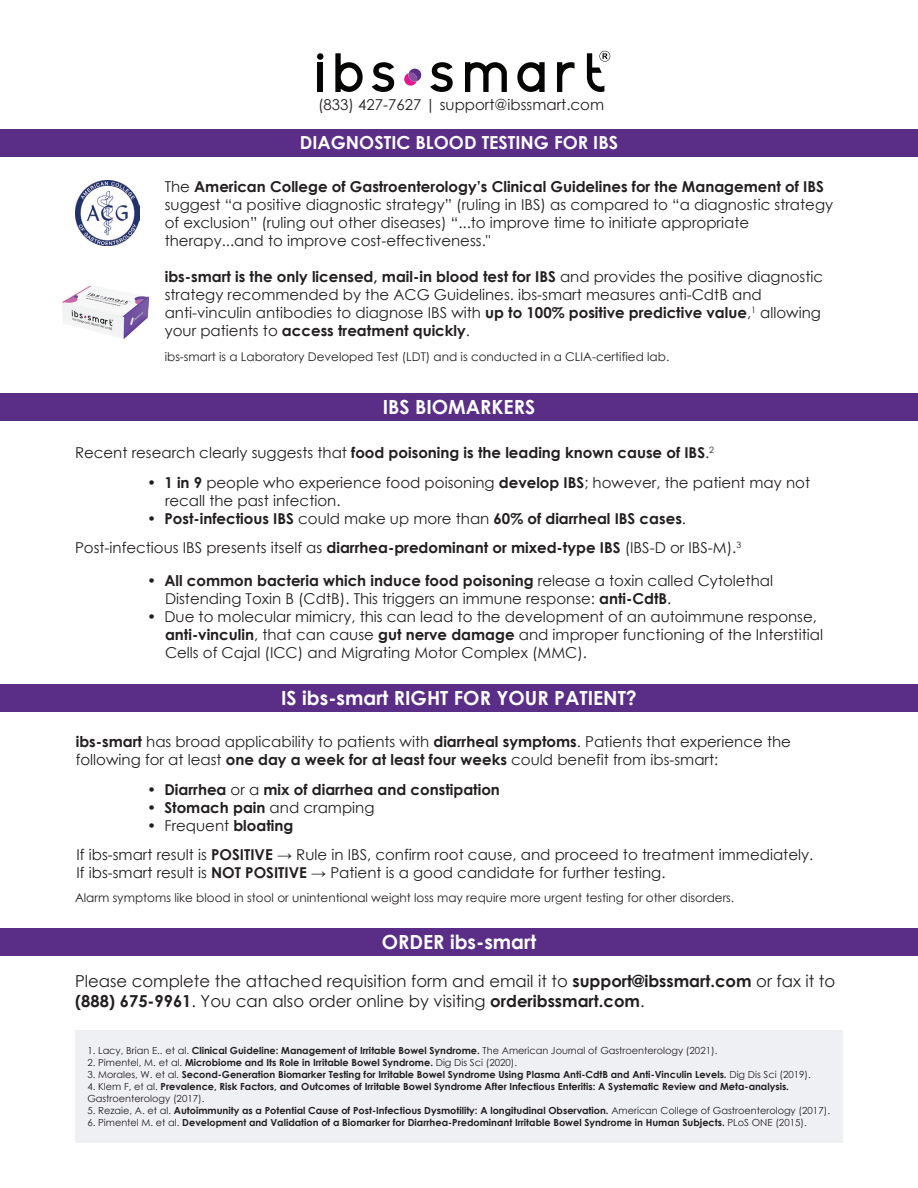
<style>
.page{position:relative;width:918px;height:1188px;background:#fff}
.page>*{position:absolute;margin:0;border:0;box-sizing:border-box;transform-origin:0 0}
.t1{font:700 19.5px "Century Gothic";color:#fff}
.t2{font:700 18px "Century Gothic";color:#fff}
.t3{font:16.5px/19.8px "Century Gothic";color:#231f20}
.t4{font:15px/18px "Century Gothic";color:#231f20}
.t5{font:700 15px "Century Gothic";color:#231f20}
.t6{font:12px "Century Gothic";color:#231f20}
.t7{font:700 9.75px/12px "Century Gothic";color:#231f20}
.t8{font:9.75px "Century Gothic";color:#231f20}
.s1{font-weight:700}
.s2{font-weight:400}
</style>
<div class="page">
<div style="left:75px;top:1031px;width:768px;height:112px;background:#eff0f4"></div>
<div style="left:0;top:928px;width:918px;height:28px;background:#5a2d87"></div>
<div style="left:0;top:684px;width:918px;height:28px;background:#5a2d87"></div>
<div style="left:0;top:393px;width:918px;height:28px;background:#5a2d87"></div>
<div style="left:0;top:129px;width:918px;height:28px;background:#5a2d87"></div>
<img style="left:75px;top:181px;width:65px;height:64px">
<svg style="left:335px;top:53px;width:28px;height:39px"></svg>
<div style="left:318px;top:62px;width:5px;height:30px;background:#040503"></div>
<div style="left:317px;top:53px;width:6px;height:7px;background:#040503;border-radius:50%"></div>
<svg style="left:372px;top:62px;width:22px;height:30px"></svg>
<svg style="left:430px;top:62px;width:23px;height:30px"></svg>
<svg style="left:404px;top:69px;width:17px;height:17px"></svg>
<svg style="left:517px;top:62px;width:28px;height:30px"></svg>
<svg style="left:465px;top:62px;width:42px;height:30px"></svg>
<svg style="left:557px;top:62px;width:18px;height:30px"></svg>
<svg style="left:587px;top:51px;width:23px;height:41px"></svg>
<img style="left:62px;top:286px;width:87px;height:52px">
<p class="t4" style="left:318px;top:95px;width:288px">(833) 427-7627 | support@ibssmart.com</p>
<p class="t2" style="left:300px;top:129px;width:320px">DIAGNOSTIC BLOOD TESTING FOR IBS</p>
<p class="t4" style="left:165px;top:177px;width:670px">The <span class="s1">American College of Gastroenterology’s Clinical Guidelines for the Management of IBS </span>suggest “a positive diagnostic strategy” (ruling in IBS) as compared to “a diagnostic strategy of exclusion” (ruling out other diseases) “...to improve time to initiate appropriate therapy...and to improve cost-effectiveness."</p>
<p class="t4" style="left:165px;top:267px;width:660px"><span class="s1">ibs-smart is the only licensed, mail-in blood test for IBS</span> and provides the positive diagnostic strategy recommended by the ACG Guidelines. ibs-smart measures anti-CdtB and anti-vinculin antibodies to diagnose IBS with <span class="s1">up to 100% positive predictive value</span>,<sup>1</sup> allowing your patients to <span class="s1">access treatment quickly</span>.</p>
<p class="t6" style="left:165px;top:348px;width:506px">ibs-smart is a Laboratory Developed Test (LDT) and is conducted in a CLIA-certified lab.</p>
<h1 class="t1" style="left:383px;top:392px;width:154px">IBS BIOMARKERS</h1>
<p class="t5" style="left:75px;top:441px;width:641px"><span class="s2">Recent research clearly suggests that</span> food poisoning is the leading known cause of IBS<span class="s2">.</span><sup>2</sup></p>
<p class="t4" style="left:165px;top:473px;width:647px;text-indent:-18px">• <span class="s1">1 in 9</span> people who experience food poisoning <span class="s1">develop IBS</span>; however, the patient may not recall the past infection.</p>
<p class="t5" style="left:147px;top:507px;width:541px"><span class="s2">•</span> Post-infectious IBS <span class="s2">could make up more than</span> 60% of diarrheal IBS cases<span class="s2">.</span></p>
<p class="t4" style="left:75px;top:538px;width:668px">Post-infectious IBS presents itself as <span class="s1">diarrhea-predominant or mixed-type IBS</span> (IBS-D or IBS-M).<sup>3</sup></p>
<p class="t4" style="left:165px;top:571px;width:610px;text-indent:-18px">• <span class="s1">All common bacteria which induce food poisoning</span> release a toxin called Cytolethal<br>Distending Toxin B (CdtB). This triggers an immune response: <span class="s1">anti-CdtB</span>.</p>
<p class="t4" style="left:165px;top:607px;width:660px;text-indent:-18px">• Due to molecular mimicry, this can lead to the development of an autoimmune response, <span class="s1">anti-vinculin</span>, that can cause <span class="s1">gut nerve damage</span> and improper functioning of the Interstitial<br>Cells of Cajal (ICC) and Migrating Motor Complex (MMC).</p>
<h1 class="t1" style="left:281px;top:683px;width:357px">IS ibs-smart RIGHT FOR YOUR PATIENT?</h1>
<p class="t4" style="left:76px;top:732px;width:717px"><span class="s1">ibs-smart</span> has broad applicability to patients with <span class="s1">diarrheal symptoms</span>. Patients that experience the following for at least <span class="s1">one day a week for at least four weeks</span> could benefit from ibs-smart:</p>
<p class="t5" style="left:147px;top:778px;width:354px"><span class="s2">•</span> Diarrhea <span class="s2">or a</span> mix of diarrhea and constipation</p>
<p class="t4" style="left:147px;top:798px;width:229px">• <span class="s1">Stomach pain</span> and cramping</p>
<p class="t4" style="left:147px;top:816px;width:148px">• Frequent <span class="s1">bloating</span></p>
<p class="t4" style="left:77px;top:846px;width:738px">If ibs-smart result is <span class="s1">POSITIVE</span> → Rule in IBS, confirm root cause, and proceed to treatment immediately.<br>If ibs-smart result is <span class="s1">NOT POSITIVE</span> → Patient is a good candidate for further testing.</p>
<p class="t6" style="left:75px;top:889px;width:661px">Alarm symptoms like blood in stool or unintentional weight loss may require more urgent testing for other disorders.</p>
<h1 class="t1" style="left:382px;top:927px;width:156px">ORDER ibs-smart</h1>
<p class="t3" style="left:75px;top:971px;width:762px">Please complete the attached requisition form and email it to <span class="s1">support@ibssmart.com</span> or fax it to <span class="s1">(888) 675-9961</span>. You can also order online by visiting <span class="s1">orderibssmart.com</span>.</p>
<p class="t8" style="left:87px;top:1043px;width:632px">1. Lacy, Brian E.. et al. <span class="s1">Clinical Guideline: Management of Irritable Bowel Syndrome.</span> The American Journal of Gastroenterology (2021).</p>
<p class="t7" style="left:87px;top:1056px;width:431px"><span class="s2">2. Pimentel, M. et al.</span> Microbiome and Its Role in Irritable Bowel Syndrome. <span class="s2">Dig Dis Sci (2020).</span></p>
<p class="t7" style="left:87px;top:1068px;width:725px"><span class="s2">3. Morales, W. et al.</span> Second-Generation Biomarker Testing for Irritable Bowel Syndrome Using Plasma Anti-CdtB and Anti-Vinculin Levels. <span class="s2">Dig Dis Sci (2019).</span></p>
<p class="t7" style="left:87px;top:1080px;width:703px"><span class="s2">4. Klem F, et al.</span> Prevalence, Risk Factors, and Outcomes of Irritable Bowel Syndrome After Infectious Enteritis: A Systematic Review and Meta-analysis.<br><span class="s2">Gastroenterology (2017).</span></p>
<p class="t7" style="left:87px;top:1104px;width:744px"><span class="s2">5. Rezaie, A. et al.</span> Autoimmunity as a Potential Cause of Post-Infectious Dysmotility: A longitudinal Observation. <span class="s2">American College of Gastroenterology (2017).</span></p>
<p class="t7" style="left:87px;top:1116px;width:721px"><span class="s2">6. Pimentel M. et al.</span> Development and Validation of a Biomarker for Diarrhea-Predominant Irritable Bowel Syndrome in Human Subjects. <span class="s2">PLoS ONE (2015).</span></p>
</div>
